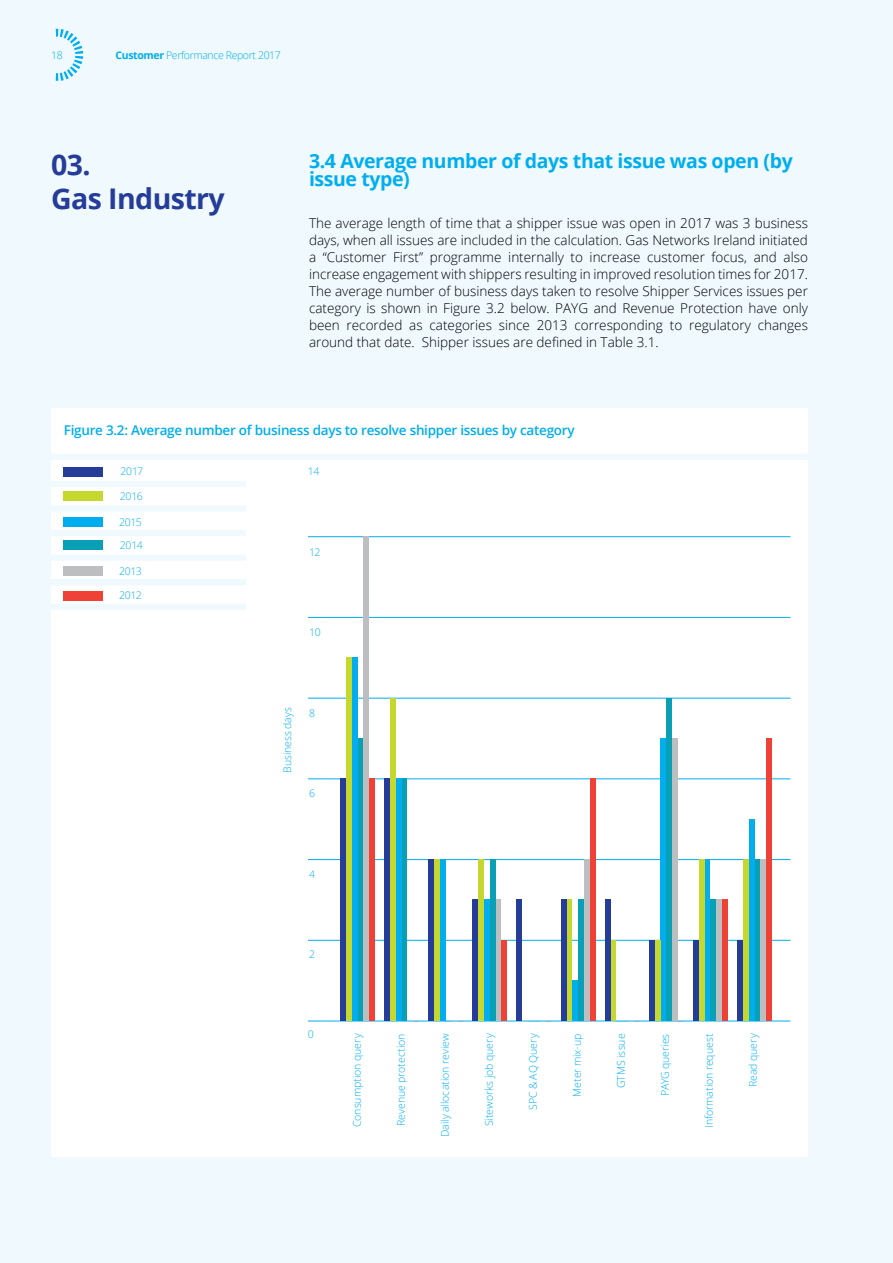
<style>
.page{position:relative;width:893px;height:1263px;background:#eff9fe}
.page>*{position:absolute;margin:0;border:0;box-sizing:border-box;transform-origin:0 0}
.t1{font:700 28.5px/34px "Open Sans";letter-spacing:-.02em;color:#253d98}
.t2{font:700 19.5px/17.7px "Open Sans";letter-spacing:-.02em;color:#00aeef}
.t3{font:300 13.5px/17px "Open Sans";color:#000;text-align:justify}
.t4{font:600 13.5px "Open Sans";letter-spacing:-.02em;color:#00aeef}
.t5{font:300 10.5px "Open Sans";color:#00aeef}
.t6{font:300 10.5px "Open Sans";letter-spacing:-.035em;color:#00aeef}
.t7{font:300 10.5px/23.1px "Open Sans";letter-spacing:-.02em;color:#00aeef}
.s1{font-weight:700}
</style>
<div class="page">
<div style="left:52px;top:409px;width:756px;height:748px;background:#fff"></div>
<div style="left:51px;top:454px;width:757px;height:6px;background:#eff9fe"></div>
<div style="left:64px;top:467px;width:39px;height:9px;background:#253d98"></div>
<div style="left:64px;top:492px;width:39px;height:9px;background:#c4d82e"></div>
<div style="left:64px;top:517px;width:39px;height:9px;background:#00aeef"></div>
<div style="left:51px;top:481px;width:195px;height:6px;background:#eff9fe"></div>
<div style="left:51px;top:505px;width:195px;height:6px;background:#eff9fe"></div>
<div style="left:51px;top:530px;width:195px;height:6px;background:#eff9fe"></div>
<div style="left:64px;top:541px;width:39px;height:9px;background:#09a0b6"></div>
<div style="left:64px;top:566px;width:39px;height:9px;background:#bcbec0"></div>
<div style="left:51px;top:555px;width:195px;height:6px;background:#eff9fe"></div>
<div style="left:64px;top:591px;width:39px;height:9px;background:#ef4136"></div>
<div style="left:51px;top:579px;width:195px;height:6px;background:#eff9fe"></div>
<div style="left:51px;top:604px;width:195px;height:6px;background:#eff9fe"></div>
<hr style="left:308px;top:1021px;width:482px;height:1px;background:#00aeef">
<hr style="left:308px;top:940px;width:482px;height:1px;background:#00aeef">
<hr style="left:308px;top:859px;width:482px;height:1px;background:#00aeef">
<hr style="left:308px;top:779px;width:482px;height:1px;background:#00aeef">
<hr style="left:308px;top:698px;width:482px;height:1px;background:#00aeef">
<hr style="left:308px;top:617px;width:482px;height:1px;background:#00aeef">
<hr style="left:308px;top:536px;width:482px;height:1px;background:#00aeef">
<div style="left:369px;top:779px;width:6px;height:242px;background:#ef4136"></div>
<div style="left:363px;top:537px;width:6px;height:484px;background:#bcbec0"></div>
<div style="left:357px;top:738px;width:6px;height:283px;background:#09a0b6"></div>
<div style="left:352px;top:658px;width:5px;height:363px;background:#00aeef"></div>
<div style="left:346px;top:658px;width:6px;height:363px;background:#c4d82e"></div>
<div style="left:340px;top:779px;width:6px;height:242px;background:#253d98"></div>
<div style="left:402px;top:779px;width:5px;height:242px;background:#09a0b6"></div>
<div style="left:396px;top:779px;width:6px;height:242px;background:#00aeef"></div>
<div style="left:390px;top:698px;width:6px;height:323px;background:#c4d82e"></div>
<div style="left:384px;top:779px;width:6px;height:242px;background:#253d98"></div>
<div style="left:440px;top:859px;width:6px;height:162px;background:#00aeef"></div>
<div style="left:434px;top:859px;width:6px;height:162px;background:#c4d82e"></div>
<div style="left:428px;top:859px;width:6px;height:162px;background:#253d98"></div>
<div style="left:501px;top:940px;width:6px;height:81px;background:#ef4136"></div>
<div style="left:496px;top:900px;width:5px;height:121px;background:#bcbec0"></div>
<div style="left:490px;top:859px;width:6px;height:162px;background:#09a0b6"></div>
<div style="left:484px;top:900px;width:6px;height:121px;background:#00aeef"></div>
<div style="left:478px;top:859px;width:6px;height:162px;background:#c4d82e"></div>
<div style="left:472px;top:900px;width:6px;height:121px;background:#253d98"></div>
<div style="left:517px;top:900px;width:5px;height:121px;background:#253d98"></div>
<div style="left:590px;top:779px;width:5px;height:242px;background:#ef4136"></div>
<div style="left:584px;top:859px;width:6px;height:162px;background:#bcbec0"></div>
<div style="left:578px;top:900px;width:6px;height:121px;background:#09a0b6"></div>
<div style="left:572px;top:981px;width:6px;height:40px;background:#00aeef"></div>
<div style="left:566px;top:900px;width:6px;height:121px;background:#c4d82e"></div>
<div style="left:561px;top:900px;width:5px;height:121px;background:#253d98"></div>
<div style="left:610px;top:940px;width:6px;height:81px;background:#c4d82e"></div>
<div style="left:605px;top:900px;width:5px;height:121px;background:#253d98"></div>
<div style="left:672px;top:738px;width:6px;height:283px;background:#bcbec0"></div>
<div style="left:666px;top:698px;width:6px;height:323px;background:#09a0b6"></div>
<div style="left:660px;top:738px;width:6px;height:283px;background:#00aeef"></div>
<div style="left:655px;top:940px;width:5px;height:81px;background:#c4d82e"></div>
<div style="left:649px;top:940px;width:6px;height:81px;background:#253d98"></div>
<div style="left:722px;top:900px;width:6px;height:121px;background:#ef4136"></div>
<div style="left:716px;top:900px;width:6px;height:121px;background:#bcbec0"></div>
<div style="left:710px;top:900px;width:6px;height:121px;background:#09a0b6"></div>
<div style="left:704px;top:859px;width:6px;height:162px;background:#00aeef"></div>
<div style="left:699px;top:859px;width:5px;height:162px;background:#c4d82e"></div>
<div style="left:693px;top:940px;width:6px;height:81px;background:#253d98"></div>
<div style="left:766px;top:738px;width:6px;height:283px;background:#ef4136"></div>
<div style="left:760px;top:859px;width:6px;height:162px;background:#bcbec0"></div>
<div style="left:754px;top:859px;width:6px;height:162px;background:#09a0b6"></div>
<div style="left:749px;top:819px;width:5px;height:202px;background:#00aeef"></div>
<div style="left:743px;top:859px;width:6px;height:162px;background:#c4d82e"></div>
<div style="left:737px;top:940px;width:6px;height:81px;background:#253d98"></div>
<svg style="left:56px;top:29px;width:27px;height:52px"></svg>
<p class="t5" style="left:51px;top:48px;width:13px">18</p>
<p class="t6" style="left:116px;top:48px;width:167px"><span class="s1">Customer</span> Performance Report 2017</p>
<h1 class="t1" style="left:51px;top:147px;width:175px">03.<br>Gas Industry</h1>
<h3 class="t2" style="left:309px;top:152px;width:485px">3.4 Average number of days that issue was open (by issue type)</h3>
<p class="t3" style="left:309px;top:214px;width:500px">The average length of time that a shipper issue was open in 2017 was 3 business days, when all issues are included in the calculation. Gas Networks Ireland initiated a “Customer First” programme internally to increase customer focus, and also increase engagement with shippers resulting in improved resolution times for 2017.<br>The average number of business days taken to resolve Shipper Services issues per</p>
<p class="t3" style="left:309px;top:300px;width:500px">category is shown in Figure 3.2 below. PAYG and Revenue Protection have only</p>
<p class="t3" style="left:309px;top:317px;width:500px">been recorded as categories since 2013 corresponding to regulatory changes</p>
<p class="t3" style="left:309px;top:334px;width:351px">around that date. Shipper issues are defined in Table 3.1.</p>
<p class="t4" style="left:64px;top:421px;width:512px">Figure 3.2: Average number of business days to resolve shipper issues by category</p>
<p class="t5" style="left:120px;top:464px;width:24px">2017</p>
<p class="t5" style="left:120px;top:489px;width:25px">2016</p>
<p class="t7" style="left:119px;top:510px;width:25px">2015<br>2014</p>
<p class="t5" style="left:119px;top:564px;width:24px">2013</p>
<p class="t5" style="left:119px;top:588px;width:24px">2012</p>
<p class="t5" style="left:308px;top:464px;width:13px">14</p>
<p class="t5" style="left:309px;top:545px;width:13px">12</p>
<p class="t5" style="left:309px;top:625px;width:13px">10</p>
<p class="t5" style="left:280px;top:773px;width:67px;rotate:-90deg">Business days</p>
<p class="t5" style="left:309px;top:705px;width:7px">8</p>
<p class="t5" style="left:309px;top:786px;width:7px">6</p>
<p class="t5" style="left:309px;top:866px;width:7px">4</p>
<p class="t5" style="left:309px;top:947px;width:7px">2</p>
<p class="t5" style="left:308px;top:1027px;width:7px">0</p>
<p class="t5" style="left:350px;top:1127px;width:95px;rotate:-90deg">Consumption query</p>
<p class="t5" style="left:394px;top:1126px;width:94px;rotate:-90deg">Revenue protection</p>
<p class="t5" style="left:438px;top:1137px;width:105px;rotate:-90deg">Daily allocation review</p>
<p class="t5" style="left:482px;top:1126px;width:94px;rotate:-90deg">Siteworks job query</p>
<p class="t5" style="left:526px;top:1110px;width:78px;rotate:-90deg">SPC &amp; AQ Query</p>
<p class="t5" style="left:570px;top:1097px;width:65px;rotate:-90deg">Meter mix-up</p>
<p class="t5" style="left:614px;top:1088px;width:56px;rotate:-90deg">GTMS issue</p>
<p class="t5" style="left:658px;top:1096px;width:64px;rotate:-90deg">PAYG queries</p>
<p class="t5" style="left:702px;top:1128px;width:96px;rotate:-90deg">Information request</p>
<p class="t5" style="left:746px;top:1087px;width:55px;rotate:-90deg">Read query</p>
</div>
